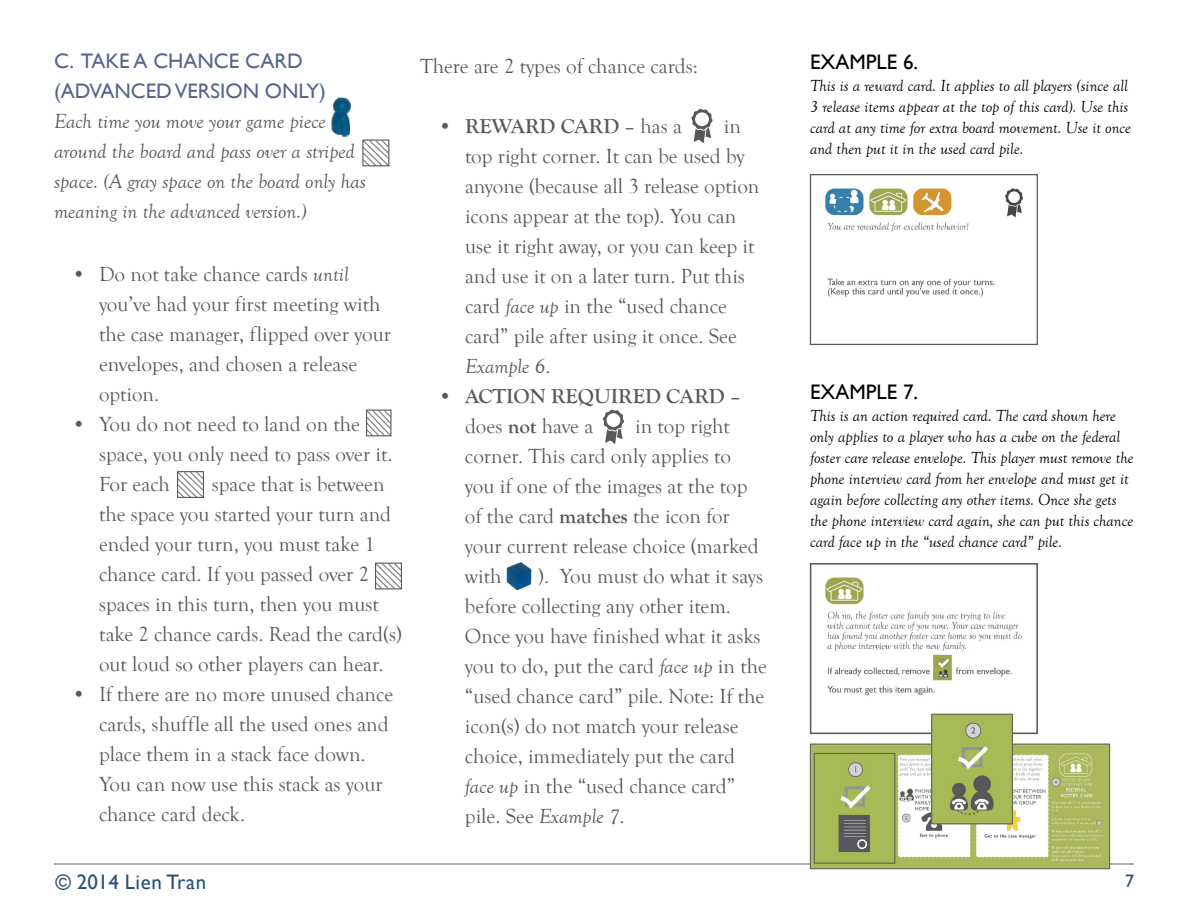
<style>
.page{position:relative;width:1188px;height:918px;background:#fff}
.page>*{position:absolute;margin:0;border:0;box-sizing:border-box;transform-origin:0 0}
.t1{font:21px/30px "Goudy Old Style T";color:#58595b}
.t2{font:italic 21px/30px "Goudy Old Style T";color:#58595b}
.t3{font:700 21px/30px "Goudy Old Style T";color:#58595b}
.t4{font:21px/30px "Gill Sans";color:#56678b}
.t5{font:21px "Gill Sans";color:#000}
.t6{font:21px "Gill Sans";letter-spacing:.03em;color:#2a507a}
.t7{font:18px "Gill Sans";color:#2a507a}
.t8{font:italic 16.5px/21px "Goudy Old Style T";color:#000}
.s1{font-style:italic}
.s2{font-weight:400}
.s3{font-weight:700}
</style>
<div class="page">
<hr style="left:54px;top:863px;width:1080px;height:2px;background:#939598">
<img style="left:331px;top:97px;width:20px;height:40px">
<svg style="left:362px;top:139px;width:28px;height:28px"></svg>
<div style="left:362px;top:140px;width:27px;height:26px;border:1px solid #58595b"></div>
<svg style="left:179px;top:473px;width:23px;height:23px"></svg>
<div style="left:177px;top:471px;width:27px;height:27px;border:1px solid #58595b"></div>
<svg style="left:375px;top:562px;width:27px;height:28px"></svg>
<div style="left:375px;top:563px;width:27px;height:26px;border:1px solid #58595b"></div>
<svg style="left:366px;top:409px;width:26px;height:28px"></svg>
<div style="left:366px;top:410px;width:26px;height:26px;border:1px solid #58595b"></div>
<svg style="left:603px;top:410px;width:21px;height:34px"></svg>
<svg style="left:691px;top:109px;width:22px;height:34px"></svg>
<img style="left:506px;top:562px;width:26px;height:28px">
<img style="left:824px;top:188px;width:199px;height:109px">
<div style="left:810px;top:174px;width:228px;height:171px;border:1px solid #58595b"></div>
<img style="left:825px;top:577px;width:197px;height:153px">
<div style="left:810px;top:563px;width:228px;height:171px;border:2px solid #58595b"></div>
<img style="left:812px;top:746px;width:296px;height:121px">
<div style="left:810px;top:744px;width:300px;height:125px;border:1px solid #58595b"></div>
<img style="left:816px;top:755px;width:77px;height:106px">
<div style="left:814px;top:753px;width:81px;height:110px;border:1px solid #58595b"></div>
<img style="left:934px;top:716px;width:76px;height:106px">
<div style="left:932px;top:714px;width:80px;height:110px;border:1px solid #58595b"></div>
<p class="t4" style="left:54px;top:46px;width:250px">C. TAKE A C HANCE CARD (ADVANCED</p>
<p class="t4" style="left:175px;top:76px;width:153px">VERSION ONLY)</p>
<p class="t2" style="left:54px;top:107px;width:313px">Each time you move your game piece around the board and pass over a striped space. (A gray space on the board only has meaning in the advanced version.)</p>
<p class="t1" style="left:99px;top:260px;width:294px;text-indent:-27px">• Do not take chance cards <span class="s1">until </span>you’ve had your first meeting with the case manager, flipped over your envelopes, and chosen a release option.</p>
<p class="t1" style="left:99px;top:410px;width:295px;text-indent:-27px">• You do not need to land on the space, you only need to pass over it.<br>For each</p>
<p class="t1" style="left:99px;top:470px;width:304px;text-indent:113px">space that is between the space you started your turn and ended your turn, you must take 1 chance card. If you passed over 2 spaces in this turn, then you must take 2 chance cards. Read the card(s) out loud so other players can hear.</p>
<p class="t1" style="left:99px;top:680px;width:296px;text-indent:-27px">• If there are no more unused chance cards, shuffle all the used ones and place them in a stack face down.<br>You can now use this stack as your chance card deck.</p>
<p class="t1" style="left:420px;top:52px;width:279px">There are 2 types of chance cards:</p>
<p class="t3" style="left:438px;top:111px;width:245px">• REWARD CARD <span class="s2">– has a</span></p>
<p class="t1" style="left:465px;top:112px;width:296px;text-indent:259px">in top right corner. It can be used by anyone (because all 3 release option icons appear at the top). You can use it right away, or you can keep it and use it on a later turn. Put this card <span class="s1">face up</span> in the “used chance card” pile after using it once. See<br><span class="s1">Example 6</span>.</p>
<p class="t3" style="left:465px;top:381px;width:277px;text-indent:-27px">• ACTION REQUIRED CARD <span class="s2">– does</span> not <span class="s2">have a</span></p>
<p class="t1" style="left:465px;top:412px;width:295px;text-indent:170px">in top right corner. This card only applies to you if one of the images at the top of the card <span class="s3">matches</span> the icon for your current release choice (marked with</p>
<p class="t1" style="left:465px;top:562px;width:303px;text-indent:73px">). You must do what it says before collecting any other item.<br>Once you have finished what it asks you to do, put the card <span class="s1">face up</span> in the “used chance card” pile. Note: If the icon(s) do not match your release choice, immediately put the card <span class="s1">face up</span> in the “used chance card” pile. See <span class="s1">Example 7</span>.</p>
<p class="t5" style="left:810px;top:49px;width:52px">EXAMPLE</p>
<p class="t5" style="left:903px;top:49px;width:17px">6.</p>
<p class="t8" style="left:810px;top:76px;width:322px">This is a reward card. It applies to all players (since all 3 release items appear at the top of this card). Use this card at any time for extra board movement. Use it once and then put it in the used card pile.</p>
<p class="t5" style="left:810px;top:379px;width:52px">EXAMPLE</p>
<p class="t5" style="left:903px;top:379px;width:17px">7.</p>
<p class="t8" style="left:810px;top:406px;width:325px">This is an action required card. The card shown here only applies to a player who has a cube on the federal foster care release envelope. This player must remove the phone interview card from her envelope and must get it again before collecting any other items. Once she gets the phone interview card again, she can put this chance card face up in the “used chance card” pile.</p>
<p class="t6" style="left:56px;top:870px;width:152px">© 2014 LIEN TRAN</p>
<p class="t7" style="left:1125px;top:870px;width:10px">7</p>
</div>
